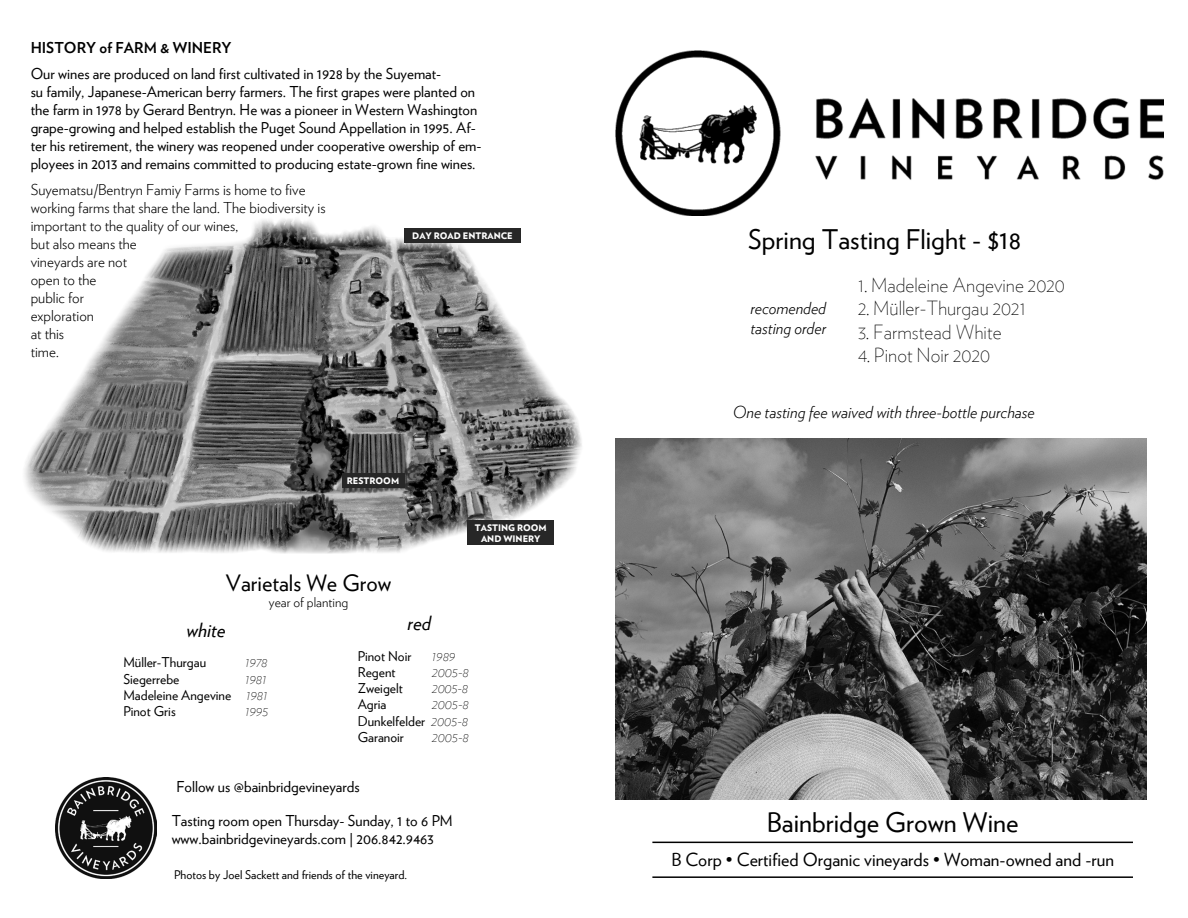
<style>
.page{position:relative;width:1188px;height:918px;background:#fff}
.page>*{position:absolute;margin:0;border:0;box-sizing:border-box;transform-origin:0 0}
.t1{font:27px "Verlag";color:#000}
.t2{font:22.5px "Verlag";color:#000}
.t3{font:200 19.5px "Verlag";color:#000}
.t4{font:italic 19.5px "Verlag";color:#000}
.t5{font:18px "Verlag";color:#000}
.t6{font:italic 300 16.5px/19.8px "Verlag";color:#000}
.t7{font:15px/18px "Verlag";color:#000}
.t8{font:300 15px/18px "Verlag";color:#000}
.t9{font:700 15px "Verlag";color:#000}
.t10{font:13.5px/16.2px "Verlag";color:#000;text-align:justify}
.t11{font:italic 200 13.5px "Verlag";color:#000}
.t12{font:300 13.5px "Verlag";color:#000}
.t13{font:12px "Verlag";color:#000}
.t14{font:900 9px/10.8px "Verlag";color:#fff;text-align:center}
.s1{font-weight:200;font-style:italic}
</style>
<div class="page">
<img style="left:615px;top:50px;width:549px;height:166px">
<img style="left:56px;top:778px;width:101px;height:101px">
<img style="left:616px;top:438px;width:531px;height:361px">
<hr style="left:652px;top:842px;width:481px;height:1px;background:#000">
<hr style="left:652px;top:876px;width:481px;height:2px;background:#000">
<img style="left:24px;top:182px;width:595px;height:371px">
<div style="left:342px;top:473px;width:62px;height:15px;background:#272727"></div>
<div style="left:468px;top:520px;width:86px;height:25px;background:#272727"></div>
<div style="left:404px;top:229px;width:117px;height:14px;background:#272727"></div>
<p class="t9" style="left:31px;top:36px;width:203px">HISTORY of FARM &amp; WINERY</p>
<p class="t7" style="left:31px;top:63px;width:452px">Our wines are produced on land first cultivated in 1928 by the Suyemat-<br>su family, Japanese-American berry farmers. The first grapes were planted on the farm in 1978 by Gerard Bentryn. He was a pioneer in Western Washington grape-growing and helped establish the Puget Sound Appellation in 1995. Af&shy;ter his retirement, the winery was reopened under cooperative owership of em&shy;ployees in 2013 and remains committed to producing estate-grown fine wines.</p>
<p class="t8" style="left:31px;top:180px;width:297px">Suyematsu/Bentryn Famiy Farms is home to five working farms that share the land. The biodiversity is important to the quality of our wines,<br>but also means the<br>vineyards are not<br>open to the<br>public for<br>exploration<br>at this<br>time.</p>
<p class="t14" style="left:412px;top:230px;width:102px">DAY ROAD ENTRANCE</p>
<p class="t14" style="left:347px;top:475px;width:54px">RESTROOM</p>
<h2 class="t2" style="left:226px;top:566px;width:167px">Varietals We Grow</h2>
<p class="t12" style="left:269px;top:592px;width:81px">year of planting</p>
<p class="t14" style="left:475px;top:522px;width:73px">TASTING ROOM<br>AND WINERY</p>
<h3 class="t4" style="left:187px;top:615px;width:41px">white</h3>
<p class="t10" style="left:123px;top:654px;width:84px">Müller-Thurgau</p>
<p class="t11" style="left:245px;top:652px;width:24px">1978</p>
<p class="t10" style="left:123px;top:670px;width:58px">Siegerrebe</p>
<p class="t10" style="left:123px;top:670px;width:146px;text-indent:122px"><span class="s1">1981<br></span>Madeleine Angevine <span class="s1">1981<br></span>Pinot Gris</p>
<p class="t11" style="left:245px;top:701px;width:25px">1995</p>
<h3 class="t4" style="left:408px;top:608px;width:25px">red</h3>
<p class="t10" style="left:358px;top:647px;width:55px">Pinot Noir</p>
<p class="t11" style="left:432px;top:646px;width:25px">1989</p>
<p class="t10" style="left:358px;top:663px;width:39px">Regent</p>
<p class="t11" style="left:432px;top:662px;width:38px">2005-8</p>
<p class="t10" style="left:358px;top:680px;width:47px">Zweigelt</p>
<p class="t11" style="left:432px;top:678px;width:38px">2005-8</p>
<p class="t10" style="left:358px;top:696px;width:30px">Agria</p>
<p class="t10" style="left:358px;top:696px;width:113px;text-indent:74px"><span class="s1">2005-8<br></span>Dunkelfelder <span class="s1">2005-8<br></span>Garanoir</p>
<p class="t11" style="left:432px;top:727px;width:38px">2005-8</p>
<p class="t7" style="left:176px;top:776px;width:185px">Follow us @bainbridgevineyards</p>
<p class="t7" style="left:172px;top:811px;width:283px">Tasting room open Thursday- Sunday, 1 to 6 PM www.bainbridgevineyards.com | 206.842.9463</p>
<p class="t13" style="left:174px;top:866px;width:235px">Photos by Joel Sackett and friends of the vineyard.</p>
<h1 class="t1" style="left:748px;top:219px;width:275px">Spring Tasting Flight - $18</h1>
<h3 class="t3" style="left:858px;top:271px;width:208px">1. Madeleine Angevine 2020</h3>
<h3 class="t3" style="left:858px;top:294px;width:170px">2. Müller-Thurgau 2021</h3>
<h3 class="t3" style="left:858px;top:318px;width:145px">3. Farmstead White</h3>
<h3 class="t3" style="left:858px;top:341px;width:134px">4. Pinot Noir 2020</h3>
<p class="t6" style="left:750px;top:297px;width:77px">recomended tasting order</p>
<p class="t6" style="left:733px;top:401px;width:304px">One tasting fee waived with three-bottle purchase</p>
<h1 class="t1" style="left:767px;top:802px;width:253px">Bainbridge Grown Wine</h1>
<p class="t5" style="left:671px;top:846px;width:444px">B Corp • Certified Organic vineyards • Woman-owned and -run</p>
</div>
